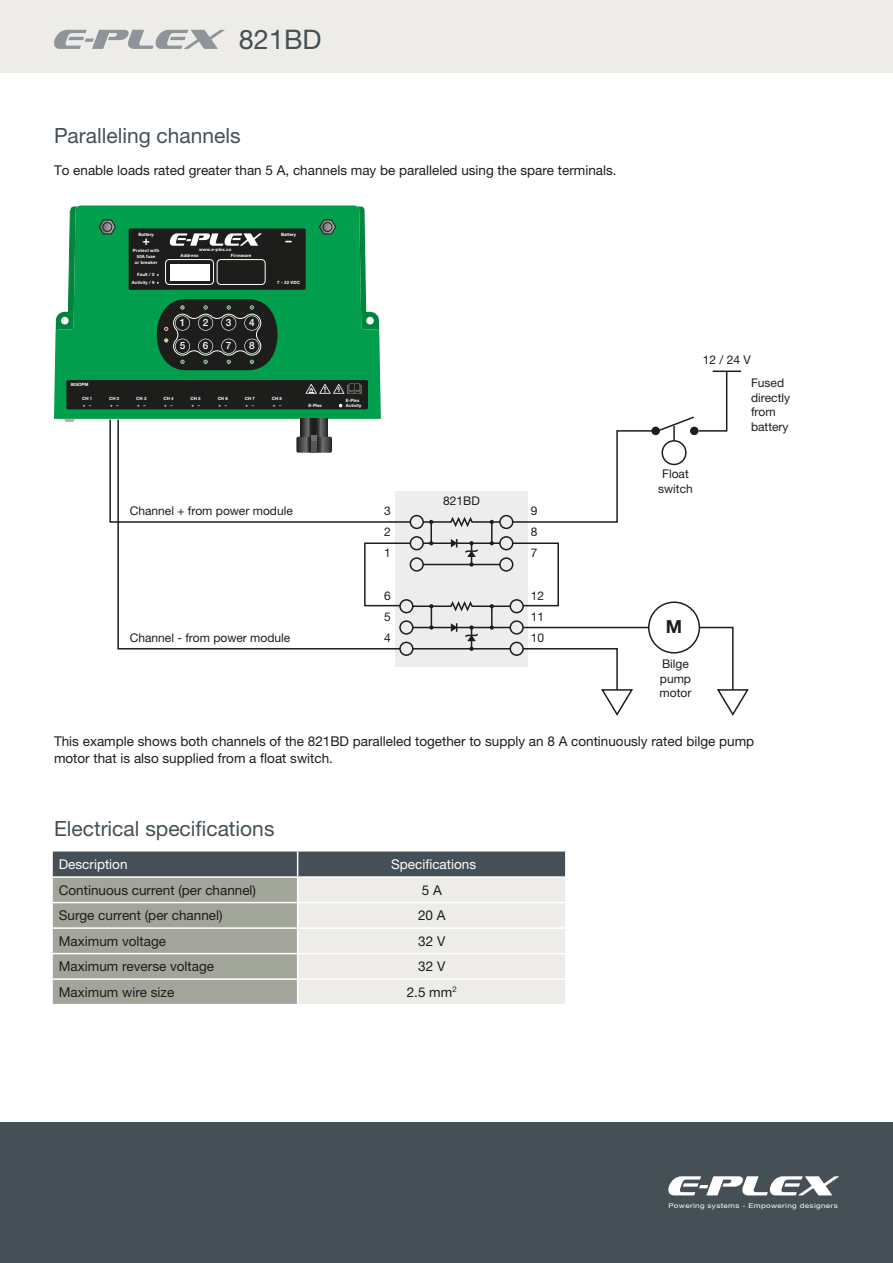
<style>
.page{position:relative;width:893px;height:1263px;background:#fff}
.page>*{position:absolute;margin:0;border:0;box-sizing:border-box;transform-origin:0 0}
.t1{font:27px "Helvetica Neue LT Pro";color:#445055}
.t2{font:21px "Helvetica Neue LT Pro";color:#445055}
.t3{font:700 18px "Helvetica Neue LT Pro";color:#1d1d1b}
.t4{font:13.5px/16.2px "Helvetica Neue LT Pro";color:#1d1d1b}
.t5{font:13.5px "Helvetica Neue LT Pro";color:#fff}
.t6{font:700 12.6px "Helvetica Neue LT Pro";color:#fff}
.t7{font:12px/14.4px "Helvetica Neue LT Pro";color:#1d1d1b}
.t8{font:500 10.05px "Helvetica Neue LT Pro";color:#fff}
.t9{font:6.75px "Helvetica Neue LT Pro";letter-spacing:.045em;color:#fff;scale:1.19 1}
.t10{font:700 4.35px/7.2px "Helvetica Neue LT Pro";letter-spacing:.02em;color:#fff}
.t11{font:700 4.35px/5.2px "Helvetica Neue LT Pro";color:#fff}
</style>
<div class="page">
<div style="left:0;top:1123px;width:893px;height:140px;background:#445055"></div>
<div style="left:0;top:0;width:893px;height:72px;background:#edece8"></div>
<svg style="left:668px;top:1176px;width:171px;height:19px"></svg>
<svg style="left:54px;top:30px;width:171px;height:19px"></svg>
<div style="left:395px;top:491px;width:133px;height:176px;background:#ededed"></div>
<svg style="left:117px;top:523px;width:246px;height:127px"></svg>
<hr style="left:713px;top:370px;width:28px;height:2px;background:#1d1d1b">
<svg style="left:511px;top:370px;width:217px;height:153px"></svg>
<div style="left:54px;top:205px;width:327px;height:214px;background:#009e4d"></div>
<svg style="left:357px;top:206px;width:22px;height:125px"></svg>
<svg style="left:56px;top:206px;width:21px;height:125px"></svg>
<svg style="left:64px;top:419px;width:11px;height:3px"></svg>
<svg style="left:99px;top:220px;width:17px;height:14px"></svg>
<div style="left:103px;top:222px;width:9px;height:10px;border:1px solid #1d1d1b;border-radius:50%"></div>
<svg style="left:319px;top:220px;width:17px;height:14px"></svg>
<div style="left:323px;top:222px;width:9px;height:10px;border:1px solid #1d1d1b;border-radius:50%"></div>
<svg style="left:157px;top:299px;width:121px;height:71px;background:#28382e"></svg>
<div style="left:129px;top:228px;width:177px;height:62px;background:#1d1d1b;border-radius:2px"></div>
<svg style="left:170px;top:233px;width:92px;height:13px"></svg>
<div style="left:170px;top:264px;width:39px;height:16px;background:#fff"></div>
<div style="left:165px;top:259px;width:49px;height:26px;border:1px solid #fff;border-radius:4px"></div>
<div style="left:217px;top:259px;width:49px;height:26px;border:1px solid #fff;border-radius:4px"></div>
<div style="left:66px;top:380px;width:302px;height:29px;background:#1d1d1b;border-radius:2px"></div>
<svg style="left:306px;top:383px;width:56px;height:11px"></svg>
<svg style="left:109px;top:418px;width:303px;height:105px"></svg>
<div style="left:312px;top:441px;width:5px;height:12px;background:#575756"></div>
<div style="left:410px;top:515px;width:14px;height:14px;border:2px solid #1d1d1b;border-radius:50%"></div>
<div style="left:410px;top:536px;width:14px;height:14px;border:2px solid #1d1d1b;border-radius:50%"></div>
<div style="left:499px;top:536px;width:14px;height:14px;border:2px solid #1d1d1b;border-radius:50%"></div>
<div style="left:499px;top:515px;width:14px;height:14px;border:2px solid #1d1d1b;border-radius:50%"></div>
<hr style="left:491px;top:522px;width:2px;height:21px;background:#1d1d1b">
<hr style="left:430px;top:522px;width:2px;height:21px;background:#1d1d1b">
<svg style="left:422px;top:517px;width:79px;height:12px"></svg>
<svg style="left:363px;top:539px;width:386px;height:177px"></svg>
<svg style="left:53px;top:851px;width:513px;height:153px;background:#b6b8b3"></svg>
<hr style="left:565px;top:980px;width:2px;height:24px;background:#fff">
<h1 class="t1" style="left:239px;top:23px;width:84px">821BD</h1>
<h2 class="t2" style="left:54px;top:123px;width:188px">Paralleling channels</h2>
<p class="t4" style="left:54px;top:162px;width:564px">To enable loads rated greater than 5 A, channels may be paralleled using the spare terminals.</p>
<p class="t11" style="left:139px;top:232px;width:17px">Battery</p>
<p class="t6" style="left:142px;top:233px;width:9px">+</p>
<p class="t10" style="left:137px;top:271px;width:19px">Fault / 0</p>
<p class="t10" style="left:133px;top:248px;width:28px;line-height:5.7px;text-align:center">Protect with<br>50A fuse<br>or breaker</p>
<p class="t10" style="left:199px;top:246px;width:34px">www.e-plex.co</p>
<p class="t10" style="left:181px;top:252px;width:19px">Address</p>
<p class="t10" style="left:231px;top:252px;width:22px">Firmware</p>
<p class="t11" style="left:281px;top:232px;width:17px">Battery</p>
<p class="t6" style="left:285px;top:233px;width:8px">–</p>
<p class="t10" style="left:132px;top:279px;width:24px">Activity / 9</p>
<p class="t10" style="left:277px;top:279px;width:24px">7 - 32 VDC</p>
<p class="t10" style="left:71px;top:381px;width:19px">805OPM</p>
<p class="t8" style="left:180px;top:317px;width:7px">1</p>
<p class="t8" style="left:180px;top:340px;width:7px">5</p>
<p class="t8" style="left:203px;top:317px;width:7px">2</p>
<p class="t8" style="left:203px;top:340px;width:7px">6</p>
<p class="t8" style="left:226px;top:317px;width:7px">3</p>
<p class="t8" style="left:226px;top:340px;width:7px">7</p>
<p class="t8" style="left:249px;top:317px;width:7px">4</p>
<p class="t8" style="left:249px;top:340px;width:7px">8</p>
<p class="t10" style="left:82px;top:394px;width:12px">CH 1 + –</p>
<p class="t10" style="left:109px;top:394px;width:12px">CH 2 + –</p>
<p class="t10" style="left:136px;top:394px;width:12px">CH 3 + –</p>
<p class="t10" style="left:163px;top:394px;width:12px">CH 4 + –</p>
<p class="t10" style="left:191px;top:394px;width:12px">CH 5 + –</p>
<p class="t10" style="left:218px;top:394px;width:12px">CH 6 + –</p>
<p class="t10" style="left:245px;top:394px;width:12px">CH 7 + –</p>
<p class="t10" style="left:272px;top:394px;width:12px">CH 8 + –</p>
<p class="t10" style="left:308px;top:402px;width:15px">E-Plex</p>
<p class="t11" style="left:346px;top:397px;width:17px">E-Plex<br>Activity</p>
<p class="t7" style="left:130px;top:503px;width:165px">Channel + from power module</p>
<p class="t7" style="left:130px;top:630px;width:162px">Channel - from power module</p>
<p class="t7" style="left:443px;top:493px;width:38px">821BD</p>
<p class="t7" style="left:384px;top:503px;width:8px">3</p>
<p class="t7" style="left:531px;top:503px;width:8px">9</p>
<p class="t7" style="left:384px;top:524px;width:8px">2</p>
<p class="t7" style="left:531px;top:524px;width:8px">8</p>
<p class="t7" style="left:384px;top:546px;width:8px">1</p>
<p class="t7" style="left:531px;top:546px;width:8px">7</p>
<p class="t7" style="left:384px;top:585px;width:8px;line-height:21.3px;text-align:justify">6<br>5<br>4</p>
<p class="t7" style="left:531px;top:585px;width:15px;line-height:21.3px;text-align:justify">12<br>11<br>10</p>
<p class="t7" style="left:703px;top:352px;width:50px">12 / 24 V</p>
<p class="t7" style="left:751px;top:376px;width:41px">Fused directly from battery</p>
<p class="t7" style="left:658px;top:467px;width:36px;text-align:center">Float switch</p>
<h3 class="t3" style="left:666px;top:616px;width:18px">M</h3>
<p class="t7" style="left:660px;top:657px;width:33px">Bilge pump motor</p>
<p class="t4" style="left:54px;top:733px;width:702px">This example shows both channels of the 821BD paralleled together to supply an 8 A continuously rated bilge pump motor that is also supplied from a float switch.</p>
<h2 class="t2" style="left:54px;top:816px;width:222px">Electrical specifications</h2>
<p class="t5" style="left:59px;top:856px;width:70px">Description</p>
<p class="t5" style="left:391px;top:856px;width:86px">Specifications</p>
<p class="t4" style="left:59px;top:881px;width:199px">Continuous current (per channel)</p>
<p class="t4" style="left:422px;top:881px;width:22px">5 A</p>
<p class="t4" style="left:59px;top:907px;width:165px">Surge current (per channel)</p>
<p class="t4" style="left:418px;top:907px;width:29px">20 A</p>
<p class="t4" style="left:59px;top:932px;width:109px">Maximum voltage</p>
<p class="t4" style="left:418px;top:932px;width:29px">32 V</p>
<p class="t4" style="left:59px;top:958px;width:157px">Maximum reverse voltage</p>
<p class="t4" style="left:418px;top:958px;width:29px">32 V</p>
<p class="t4" style="left:59px;top:984px;width:117px">Maximum wire size</p>
<p class="t4" style="left:407px;top:984px;width:51px">2.5 mm<sup>2</sup></p>
<p class="t9" style="left:668px;top:1201px;width:144px">Powering systems - Empowering designers</p>
</div>
